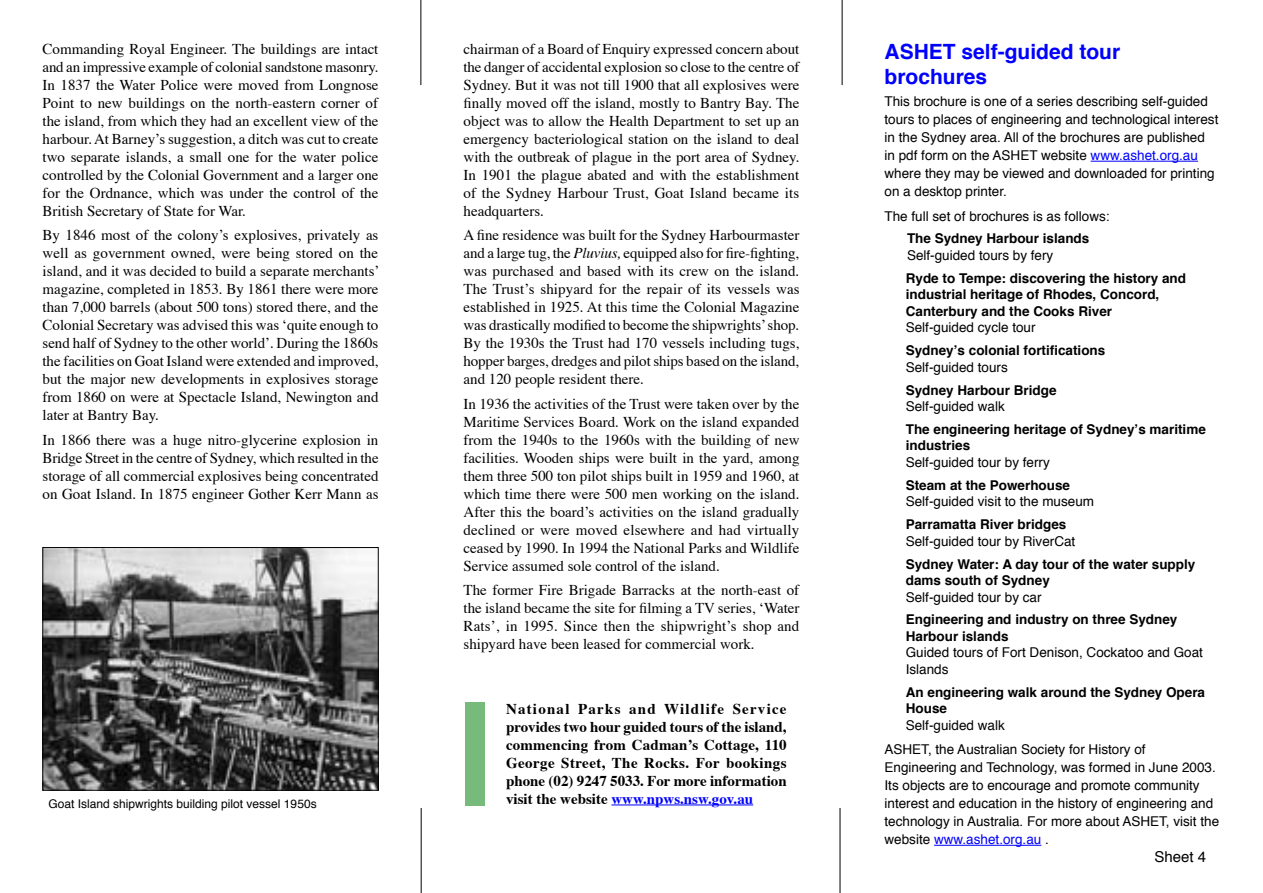
<style>
.page{position:relative;width:1263px;height:893px;background:#fff}
.page>*{position:absolute;margin:0;border:0;box-sizing:border-box;transform-origin:0 0}
.t1{font:700 21px/25.2px "Helvetica";color:#00f}
.t2{font:15px/18px "Times";color:#000;text-align:justify}
.t3{font:700 15px/18px "Times";color:#000;text-align:justify}
.t4{font:15px "Helvetica";color:#000}
.t5{font:13.5px/18px "Helvetica";color:#000}
.t6{font:700 13.5px/16.5px "Helvetica";color:#000}
.t7{font:12px "Helvetica";color:#000}
.s1{font-style:italic}
.s2{color:#00f}
</style>
<div class="page">
<hr style="left:421px;top:0;width:1px;height:85px;background:#000">
<hr style="left:842px;top:0;width:1px;height:85px;background:#000">
<hr style="left:421px;top:808px;width:1px;height:85px;background:#000">
<hr style="left:840px;top:808px;width:1px;height:85px;background:#000">
<img style="left:45px;top:549px;width:332px;height:239px">
<div style="left:43px;top:547px;width:336px;height:243px;border:1px solid #000"></div>
<hr style="left:611px;top:804px;width:142px;height:1px;background:#00f">
<div style="left:465px;top:703px;width:20px;height:103px;background:#76bb7c"></div>
<hr style="left:1091px;top:161px;width:107px;height:1px;background:#00f">
<hr style="left:934px;top:845px;width:107px;height:1px;background:#00f">
<p class="t2" style="left:43px;top:38px;width:338px">Commanding Royal Engineer. The buildings are intact and an impressive example of colonial sandstone masonry.<br>In 1837 the Water Police were moved from Longnose Point to new buildings on the north-eastern corner of the island, from which they had an excellent view of the harbour. At Barney’s suggestion, a ditch was cut to create two separate islands, a small one for the water police controlled by the Colonial Government and a larger one for the Ordnance, which was under the control of the British Secretary of State for War.</p>
<p class="t2" style="left:43px;top:225px;width:339px">By 1846 most of the colony’s explosives, privately as well as government owned, were being stored on the island, and it was decided to build a separate merchants’ magazine, completed in 1853. By 1861 there were more than 7,000 barrels (about 500 tons) stored there, and the Colonial Secretary was advised this was ‘quite enough to send half of Sydney to the other world’. During the 1860s the facilities on Goat Island were extended and improved, but the major new developments in explosives storage from 1860 on were at Spectacle Island, Newington and later at Bantry Bay.</p>
<p class="t2" style="left:43px;top:429px;width:338px">In 1866 there was a huge nitro-glycerine explosion in Bridge Street in the centre of Sydney, which resulted in the storage of all commercial explosives being concentrated on Goat Island. In 1875 engineer Gother Kerr Mann as</p>
<p class="t7" style="left:49px;top:794px;width:270px">Goat Island shipwrights building pilot vessel 1950s</p>
<p class="t2" style="left:463px;top:38px;width:337px">chairman of a Board of Enquiry expressed concern about the danger of accidental explosion so close to the centre of Sydney. But it was not till 1900 that all explosives were finally moved off the island, mostly to Bantry Bay. The object was to allow the Health Department to set up an emergency bacteriological station on the island to deal with the outbreak of plague in the port area of Sydney.<br>In 1901 the plague abated and with the establishment of the Sydney Harbour Trust, Goat Island became its headquarters.</p>
<p class="t2" style="left:463px;top:225px;width:338px">A fine residence was built for the Sydney Harbourmaster and a large tug, the <span class="s1">Pluvius,</span> equipped also for fire-fighting, was purchased and based with its crew on the island.<br>The Trust’s shipyard for the repair of its vessels was established in 1925. At this time the Colonial Magazine was drastically modified to become the shipwrights’ shop.<br>By the 1930s the Trust had 170 vessels including tugs, hopper barges, dredges and pilot ships based on the island, and 120 people resident there.</p>
<p class="t2" style="left:463px;top:393px;width:337px">In 1936 the activities of the Trust were taken over by the Maritime Services Board. Work on the island expanded from the 1940s to the 1960s with the building of new facilities. Wooden ships were built in the yard, among them three 500 ton pilot ships built in 1959 and 1960, at which time there were 500 men working on the island.<br>After this the board’s activities on the island gradually declined or were moved elsewhere and had virtually ceased by 1990. In 1994 the National Parks and Wildlife Service assumed sole control of the island.</p>
<p class="t2" style="left:463px;top:580px;width:337px">The former Fire Brigade Barracks at the north-east of the island became the site for filming a TV series, ‘Water Rats’, in 1995. Since then the shipwright’s shop and shipyard have been leased for commercial work.</p>
<p class="t3" style="left:506px;top:698px;width:282px">National Parks and Wildlife Service provides two hour guided tours of the island, commencing from Cadman’s Cottage, 110<br>George Street, The Rocks. For bookings phone (02) 9247 5033. For more information visit the website <span class="s2">www.npws.nsw.gov.au</span></p>
<h1 class="t1" style="left:884px;top:38px;width:237px">ASHET self-guided tour brochures</h1>
<p class="t5" style="left:884px;top:92px;width:335px">This brochure is one of a series describing self-guided tours to places of engineering and technological interest in the Sydney area. All of the brochures are published in pdf form on the ASHET website <span class="s2">www.ashet.org.au </span>where they may be viewed and downloaded for printing on a desktop printer.</p>
<p class="t5" style="left:884px;top:206px;width:227px">The full set of brochures is as follows:</p>
<p class="t6" style="left:907px;top:230px;width:184px">The Sydney Harbour islands</p>
<p class="t5" style="left:907px;top:246px;width:148px">Self-guided tours by fery</p>
<p class="t6" style="left:906px;top:269px;width:282px">Ryde to Tempe: discovering the history and industrial heritage of Rhodes, Concord,<br>Canterbury and the Cooks River</p>
<p class="t5" style="left:906px;top:318px;width:131px">Self-guided cycle tour</p>
<p class="t6" style="left:906px;top:341px;width:201px">Sydney’s colonial fortifications</p>
<p class="t5" style="left:906px;top:357px;width:104px">Self-guided tours</p>
<p class="t6" style="left:906px;top:381px;width:152px">Sydney Harbour Bridge</p>
<p class="t5" style="left:906px;top:397px;width:101px">Self-guided walk</p>
<p class="t6" style="left:906px;top:420px;width:302px">The engineering heritage of Sydney’s maritime industries</p>
<p class="t5" style="left:906px;top:453px;width:146px">Self-guided tour by ferry</p>
<p class="t6" style="left:906px;top:476px;width:166px">Steam at the Powerhouse</p>
<p class="t5" style="left:906px;top:492px;width:190px">Self-guided visit to the museum</p>
<p class="t6" style="left:906px;top:515px;width:162px">Parramatta River bridges</p>
<p class="t5" style="left:906px;top:532px;width:171px">Self-guided tour by RiverCat</p>
<p class="t6" style="left:906px;top:555px;width:291px">Sydney Water: A day tour of the water supply dams south of Sydney</p>
<p class="t5" style="left:906px;top:587px;width:137px">Self-guided tour by car</p>
<p class="t6" style="left:906px;top:611px;width:273px">Engineering and industry on three Sydney<br>Harbour islands</p>
<p class="t5" style="left:906px;top:644px;width:299px;line-height:16.5px">Guided tours of Fort Denison, Cockatoo and Goat<br>Islands</p>
<p class="t6" style="left:906px;top:683px;width:301px">An engineering walk around the Sydney Opera<br>House</p>
<p class="t5" style="left:884px;top:712px;width:263px;line-height:24.5px;text-indent:21px">Self-guided walk<br>ASHET, the Australian Society for History of</p>
<p class="t5" style="left:884px;top:758px;width:336px">Engineering and Technology, was formed in June 2003.<br>Its objects are to encourage and promote community interest and education in the history of engineering and technology in Australia. For more about ASHET, visit the website <span class="s2">www.ashet.org.au</span> .</p>
<p class="t4" style="left:1154px;top:844px;width:53px">Sheet 4</p>
</div>
